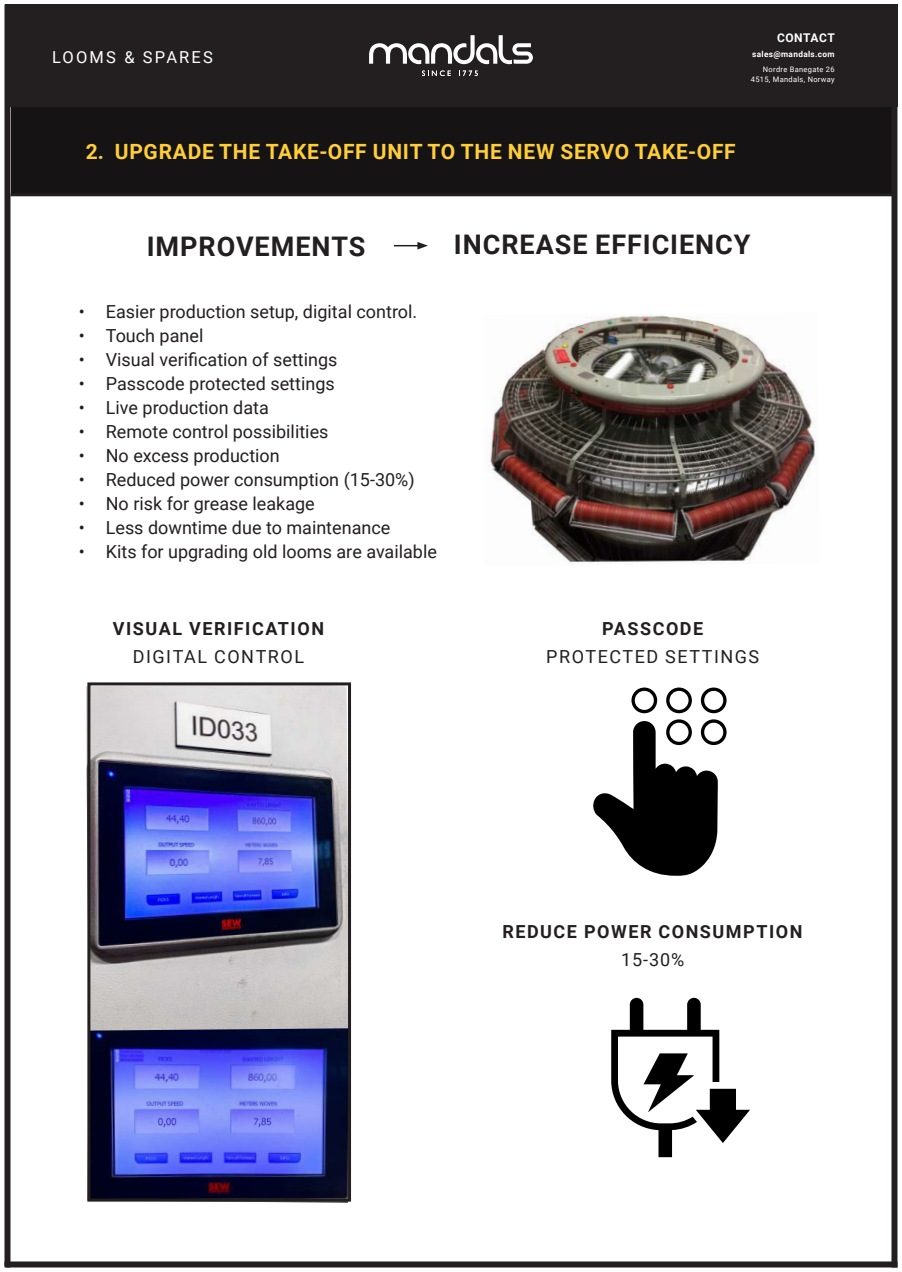
<style>
.page{position:relative;width:902px;height:1272px;background:#fff}
.page>*{position:absolute;margin:0;border:0;box-sizing:border-box;transform-origin:0 0}
.t1{font:700 27px "Roboto";letter-spacing:.035em;color:#231f20}
.t2{font:700 21px "Roboto";letter-spacing:.035em;color:#ffce37}
.t3{font:18px "Roboto";color:#231f20}
.t4{font:700 18px "Roboto";letter-spacing:.085em;color:#231f20}
.t5{font:18px "Roboto";letter-spacing:.085em;color:#231f20}
.t6{font:16.5px "Roboto";letter-spacing:.13em;color:#fff}
.t7{font:700 12px "Roboto";letter-spacing:.045em;color:#fff}
.t8{font:700 8.25px "Roboto";letter-spacing:.04em;color:#fff}
.t9{font:7.5px/10.5px "Roboto";letter-spacing:.04em;color:#fff;text-align:right}
</style>
<div class="page">
<div style="left:10px;top:107px;width:881px;height:88px;background:#151314"></div>
<div style="left:4px;top:4px;width:893px;height:103px;background:#231f20"></div>
<svg style="left:369px;top:35px;width:164px;height:29px"></svg>
<svg style="left:422px;top:71px;width:29px;height:5px"></svg>
<svg style="left:459px;top:71px;width:19px;height:5px"></svg>
<div style="left:891px;top:91px;width:6px;height:1176px;background:#231f20"></div>
<div style="left:4px;top:4px;width:6px;height:1263px;background:#231f20"></div>
<hr style="left:6px;top:1266px;width:891px;height:1px;background:#231f20">
<div style="left:4px;top:1261px;width:893px;height:5px;background:#231f20"></div>
<hr style="left:10px;top:193px;width:884px;height:3px;background:#231f20">
<img style="left:490px;top:314px;width:326px;height:249px">
<img style="left:87px;top:1030px;width:263px;height:173px">
<img style="left:86px;top:686px;width:261px;height:344px">
<div style="left:87px;top:682px;width:264px;height:519px;border:3px solid #231f20"></div>
<svg style="left:631px;top:687px;width:26px;height:26px"></svg>
<svg style="left:666px;top:687px;width:26px;height:26px"></svg>
<svg style="left:701px;top:687px;width:26px;height:26px"></svg>
<svg style="left:593px;top:719px;width:134px;height:157px"></svg>
<svg style="left:611px;top:998px;width:139px;height:159px"></svg>
<svg style="left:394px;top:242px;width:34px;height:7px"></svg>
<p class="t6" style="left:52px;top:46px;width:162px">LOOMS &amp; SPARES</p>
<p class="t7" style="left:777px;top:29px;width:59px">CONTACT</p>
<p class="t8" style="left:752px;top:48px;width:84px">sales@mandals.com</p>
<p class="t9" style="left:751px;top:63px;width:85px">Nordre Banegate 26<br>4515, Mandals, Norway</p>
<p class="t2" style="left:86px;top:137px;width:651px">2. UPGRADE THE TAKE-OFF UNIT TO THE NEW SERVO TAKE-OFF</p>
<h1 class="t1" style="left:147px;top:228px;width:220px">IMPROVEMENTS</h1>
<h1 class="t1" style="left:454px;top:225px;width:298px">INCREASE EFFICIENCY</h1>
<p class="t3" style="left:79px;top:299px;width:340px">• Easier production setup, digital control.</p>
<p class="t3" style="left:79px;top:323px;width:126px">• Touch panel</p>
<p class="t3" style="left:79px;top:347px;width:260px">• Visual verification of settings</p>
<p class="t3" style="left:79px;top:371px;width:257px">• Passcode protected settings</p>
<p class="t3" style="left:79px;top:395px;width:192px">• Live production data</p>
<p class="t3" style="left:79px;top:419px;width:251px">• Remote control possibilities</p>
<p class="t3" style="left:79px;top:443px;width:203px">• No excess production</p>
<p class="t3" style="left:79px;top:467px;width:337px">• Reduced power consumption (15-30%)</p>
<p class="t3" style="left:79px;top:491px;width:238px">• No risk for grease leakage</p>
<p class="t3" style="left:79px;top:515px;width:313px">• Less downtime due to maintenance</p>
<p class="t3" style="left:79px;top:539px;width:360px">• Kits for upgrading old looms are available</p>
<p class="t4" style="left:113px;top:616px;width:213px">VISUAL VERIFICATION</p>
<p class="t4" style="left:602px;top:616px;width:103px">PASSCODE</p>
<p class="t5" style="left:133px;top:643px;width:173px">DIGITAL CONTROL</p>
<p class="t5" style="left:546px;top:643px;width:215px">PROTECTED SETTINGS</p>
<p class="t4" style="left:502px;top:919px;width:302px">REDUCE POWER CONSUMPTION</p>
<p class="t3" style="left:621px;top:946px;width:65px">15-30%</p>
</div>
